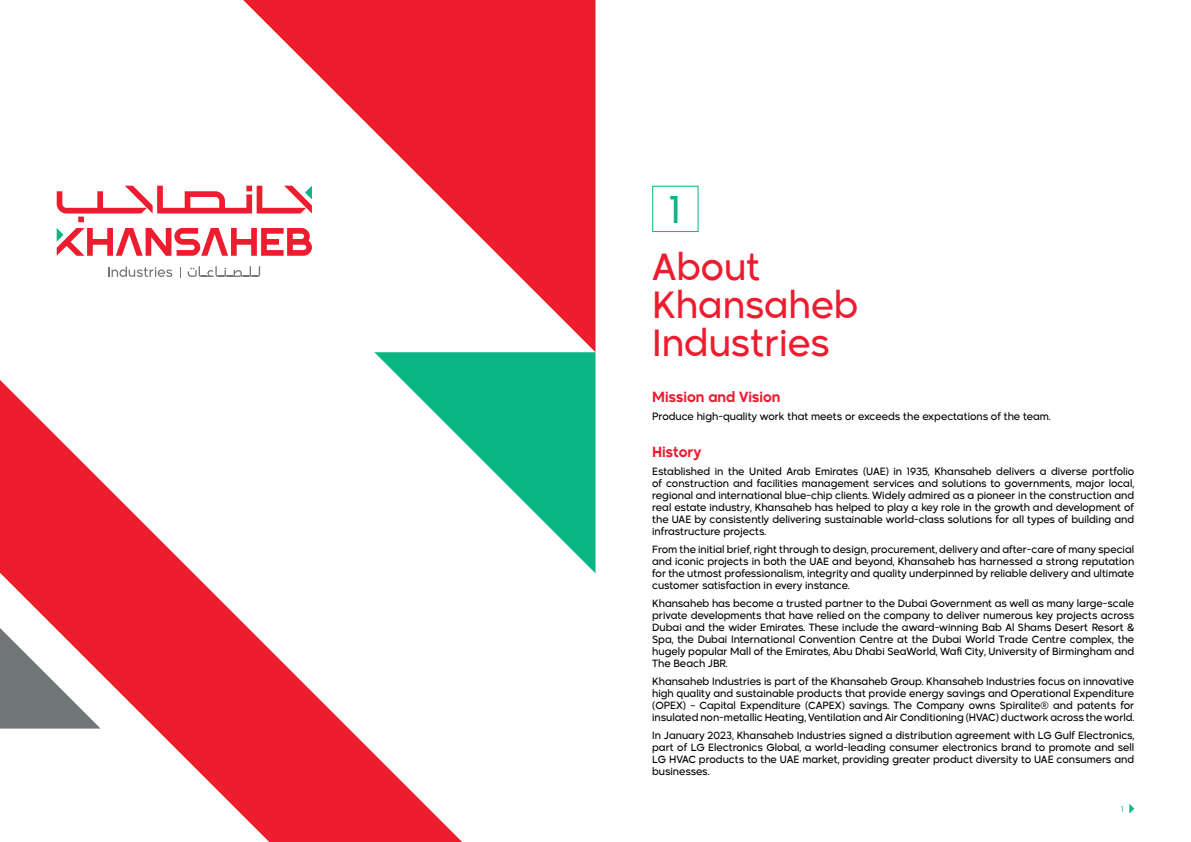
<style>
.page{position:relative;width:1191px;height:842px;background:#fff}
.page>*{position:absolute;margin:0;border:0;box-sizing:border-box;transform-origin:0 0}
.t1{font:36.8px "Madani";color:#09b582}
.t2{font:36px/38px "Madani";color:#ed1c2f}
.t3{font:600 14px "Madani";color:#ed1c2f}
.t4{font:10px/12px "Madani";color:#000302;text-align:justify}
.t5{font:300 8px "Madani Arabic";color:#09b582}
</style>
<div class="page">
<div style="left:652px;top:186px;width:46px;height:46px;border:1px solid #09b582"></div>
<svg style="left:1129px;top:804px;width:5px;height:10px"></svg>
<svg style="left:243px;top:0;width:352px;height:352px;fill:#ed1c2f"></svg>
<svg style="left:374px;top:352px;width:221px;height:221px;fill:#09b582"></svg>
<svg style="left:0;top:380px;width:462px;height:462px"></svg>
<svg style="left:57px;top:186px;width:255px;height:36px"></svg>
<svg style="left:57px;top:228px;width:255px;height:28px"></svg>
<svg style="left:108px;top:267px;width:64px;height:10px"></svg>
<svg style="left:188px;top:266px;width:72px;height:11px"></svg>
<h1 class="t1" style="left:669px;top:180px;width:14px">1</h1>
<h2 class="t2" style="left:652px;top:244px;width:207px">About<br>Khansaheb<br>Industries</h2>
<h3 class="t3" style="left:652px;top:385px;width:130px">Mission and Vision</h3>
<p class="t4" style="left:652px;top:409px;width:400px">Produce high-quality work that meets or exceeds the expectations of the team.</p>
<h3 class="t3" style="left:652px;top:440px;width:51px">History</h3>
<p class="t4" style="left:652px;top:464px;width:483px">Established in the United Arab Emirates (UAE) in 1935, Khansaheb delivers a diverse portfolio of construction and facilities management services and solutions to governments, major local, regional and international blue-chip clients. Widely admired as a pioneer in the construction and real estate industry, Khansaheb has helped to play a key role in the growth and development of the UAE by consistently delivering sustainable world-class solutions for all types of building and infrastructure projects.</p>
<p class="t4" style="left:652px;top:542px;width:483px">From the initial brief, right through to design, procurement, delivery and after-care of many special and iconic projects in both the UAE and beyond, Khansaheb has harnessed a strong reputation for the utmost professionalism, integrity and quality underpinned by reliable delivery and ultimate customer satisfaction in every instance.</p>
<p class="t4" style="left:652px;top:596px;width:483px">Khansaheb has become a trusted partner to the Dubai Government as well as many large-scale private developments that have relied on the company to deliver numerous key projects across Dubai and the wider Emirates. These include the award-winning Bab Al Shams Desert Resort &amp; Spa, the Dubai International Convention Centre at the Dubai World Trade Centre complex, the hugely popular Mall of the Emirates, Abu Dhabi SeaWorld, Wafi City, University of Birmingham and The Beach JBR.</p>
<p class="t4" style="left:652px;top:674px;width:483px">Khansaheb Industries is part of the Khansaheb Group. Khansaheb Industries focus on innovative high quality and sustainable products that provide energy savings and Operational Expenditure (OPEX) – Capital Expenditure (CAPEX) savings. The Company owns Spiralite® and patents for insulated non-metallic Heating, Ventilation and Air Conditioning (HVAC) ductwork across the world.</p>
<p class="t4" style="left:652px;top:728px;width:483px">In January 2023, Khansaheb Industries signed a distribution agreement with LG Gulf Electronics, part of LG Electronics Global, a world-leading consumer electronics brand to promote and sell LG HVAC products to the UAE market, providing greater product diversity to UAE consumers and businesses.</p>
<p class="t5" style="left:1121px;top:802px;width:4px">1</p>
</div>
